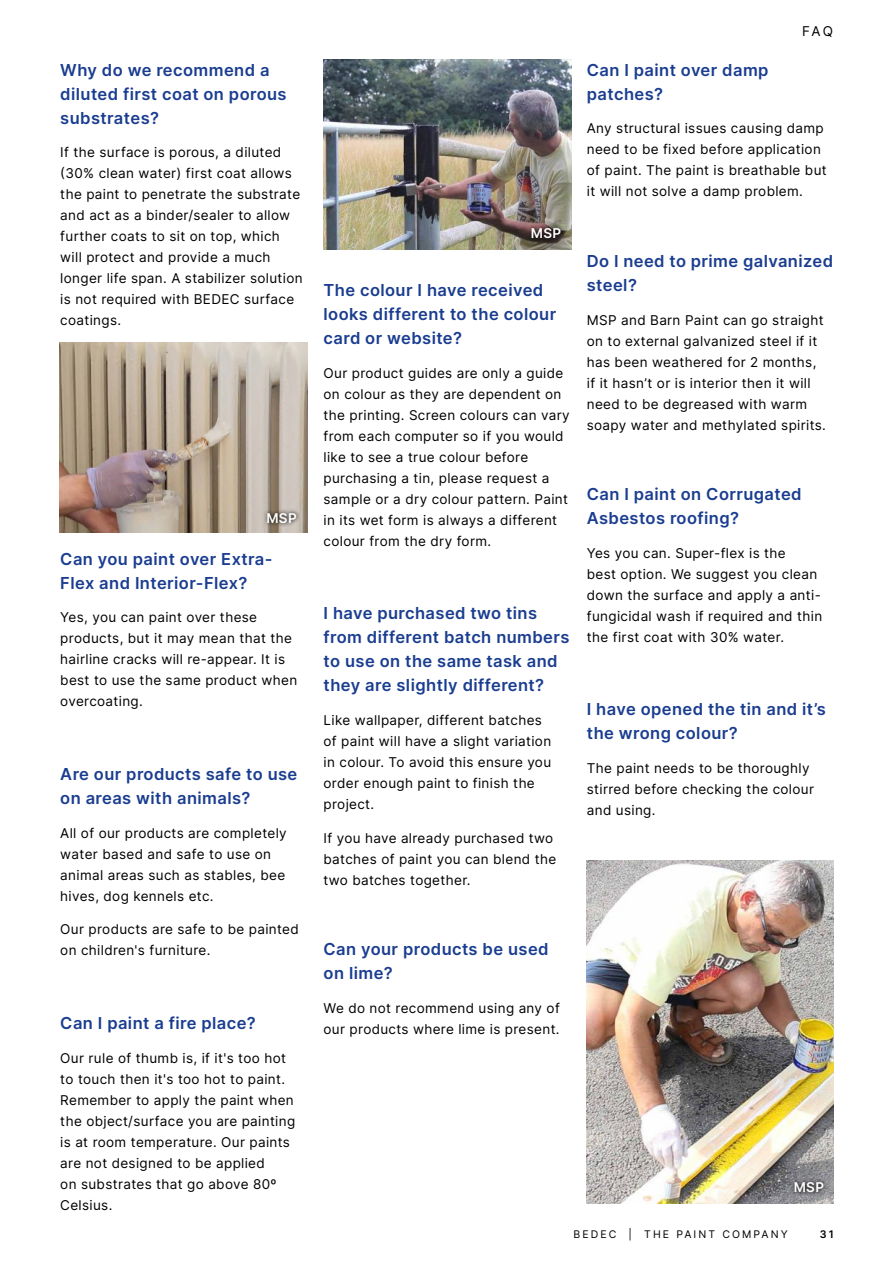
<style>
.page{position:relative;width:893px;height:1263px;background:#fff}
.page>*{position:absolute;margin:0;border:0;box-sizing:border-box;transform-origin:0 0}
.t1{font:600 16.5px/24px "Inter";letter-spacing:.025em;color:#1a3d90}
.t2{font:13.5px/21px "Inter";letter-spacing:.025em;color:#000}
.t3{font:600 13.5px "Inter";letter-spacing:.025em;color:#fff}
.t4{font:10.5px "Inter";letter-spacing:.2em;color:#000}
.t5{font:600 10.5px "Inter";color:#000}
</style>
<div class="page">
<img style="left:323px;top:60px;width:248px;height:190px">
<img style="left:587px;top:860px;width:246px;height:343px">
<img style="left:59px;top:342px;width:248px;height:191px">
<svg style="left:527px;top:224px;width:38px;height:19px"></svg>
<svg style="left:263px;top:508px;width:38px;height:20px"></svg>
<svg style="left:790px;top:1177px;width:38px;height:20px"></svg>
<p class="t1" style="left:60px;top:57px;width:228px">Why do we recommend a diluted first coat on porous substrates?</p>
<p class="t2" style="left:60px;top:142px;width:244px">If the surface is porous, a diluted (30% clean water) first coat allows the paint to penetrate the substrate and act as a binder/sealer to allow further coats to sit on top, which will protect and provide a much longer life span. A stabilizer solution is not required with BEDEC surface coatings.</p>
<p class="t3" style="left:266px;top:508px;width:32px">MSP</p>
<p class="t1" style="left:60px;top:546px;width:214px">Can you paint over Extra-<br>Flex and Interior-Flex?</p>
<p class="t2" style="left:60px;top:607px;width:239px">Yes, you can paint over these products, but it may mean that the hairline cracks will re-appear. It is best to use the same product when overcoating.</p>
<p class="t1" style="left:60px;top:761px;width:239px">Are our products safe to use on areas with animals?</p>
<p class="t2" style="left:60px;top:822px;width:228px">All of our products are completely water based and safe to use on animal areas such as stables, bee hives, dog kennels etc.</p>
<p class="t2" style="left:60px;top:919px;width:240px">Our products are safe to be painted on children's furniture.</p>
<p class="t1" style="left:60px;top:1010px;width:197px">Can I paint a fire place?</p>
<p class="t2" style="left:60px;top:1047px;width:236px">Our rule of thumb is, if it's too hot to touch then it's too hot to paint.<br>Remember to apply the paint when the object/surface you are painting is at room temperature. Our paints are not designed to be applied<br>on substrates that go above 80º<br>Celsius.</p>
<p class="t2" style="left:802px;top:21px;width:33px">FAQ</p>
<p class="t3" style="left:531px;top:224px;width:32px">MSP</p>
<p class="t1" style="left:324px;top:278px;width:234px">The colour I have received looks different to the colour card or website?</p>
<p class="t2" style="left:324px;top:362px;width:248px">Our product guides are only a guide on colour as they are dependent on the printing. Screen colours can vary from each computer so if you would like to see a true colour before purchasing a tin, please request a sample or a dry colour pattern. Paint in its wet form is always a different colour from the dry form.</p>
<p class="t1" style="left:324px;top:601px;width:247px">I have purchased two tins from different batch numbers to use on the same task and they are slightly different?</p>
<p class="t2" style="left:324px;top:709px;width:229px">Like wallpaper, different batches of paint will have a slight variation in colour. To avoid this ensure you order enough paint to finish the project.</p>
<p class="t2" style="left:324px;top:827px;width:234px">If you have already purchased two batches of paint you can blend the two batches together.</p>
<p class="t1" style="left:587px;top:57px;width:183px">Can I paint over damp patches?</p>
<p class="t2" style="left:587px;top:118px;width:241px">Any structural issues causing damp need to be fixed before application of paint. The paint is breathable but it will not solve a damp problem.</p>
<p class="t1" style="left:587px;top:248px;width:248px">Do I need to prime galvanized steel?</p>
<p class="t2" style="left:587px;top:309px;width:241px">MSP and Barn Paint can go straight on to external galvanized steel if it has been weathered for 2 months, if it hasn’t or is interior then it will need to be degreased with warm soapy water and methylated spirits.</p>
<p class="t1" style="left:587px;top:482px;width:216px">Can I paint on Corrugated<br>Asbestos roofing?</p>
<p class="t2" style="left:587px;top:542px;width:237px">Yes you can. Super-flex is the<br>best option. We suggest you clean down the surface and apply a anti&shy;fungicidal wash if required and thin the first coat with 30% water.</p>
<p class="t1" style="left:587px;top:697px;width:241px">I have opened the tin and it’s the wrong colour?</p>
<p class="t2" style="left:587px;top:757px;width:229px">The paint needs to be thoroughly stirred before checking the colour and using.</p>
<p class="t1" style="left:324px;top:937px;width:227px">Can your products be used on lime?</p>
<p class="t2" style="left:324px;top:997px;width:238px">We do not recommend using any of our products where lime is present.</p>
<p class="t3" style="left:794px;top:1177px;width:32px">MSP</p>
<p class="t4" style="left:573px;top:1227px;width:216px">BEDEC | THE PAINT COMPANY</p>
<p class="t5" style="left:820px;top:1227px;width:15px">31</p>
</div>
